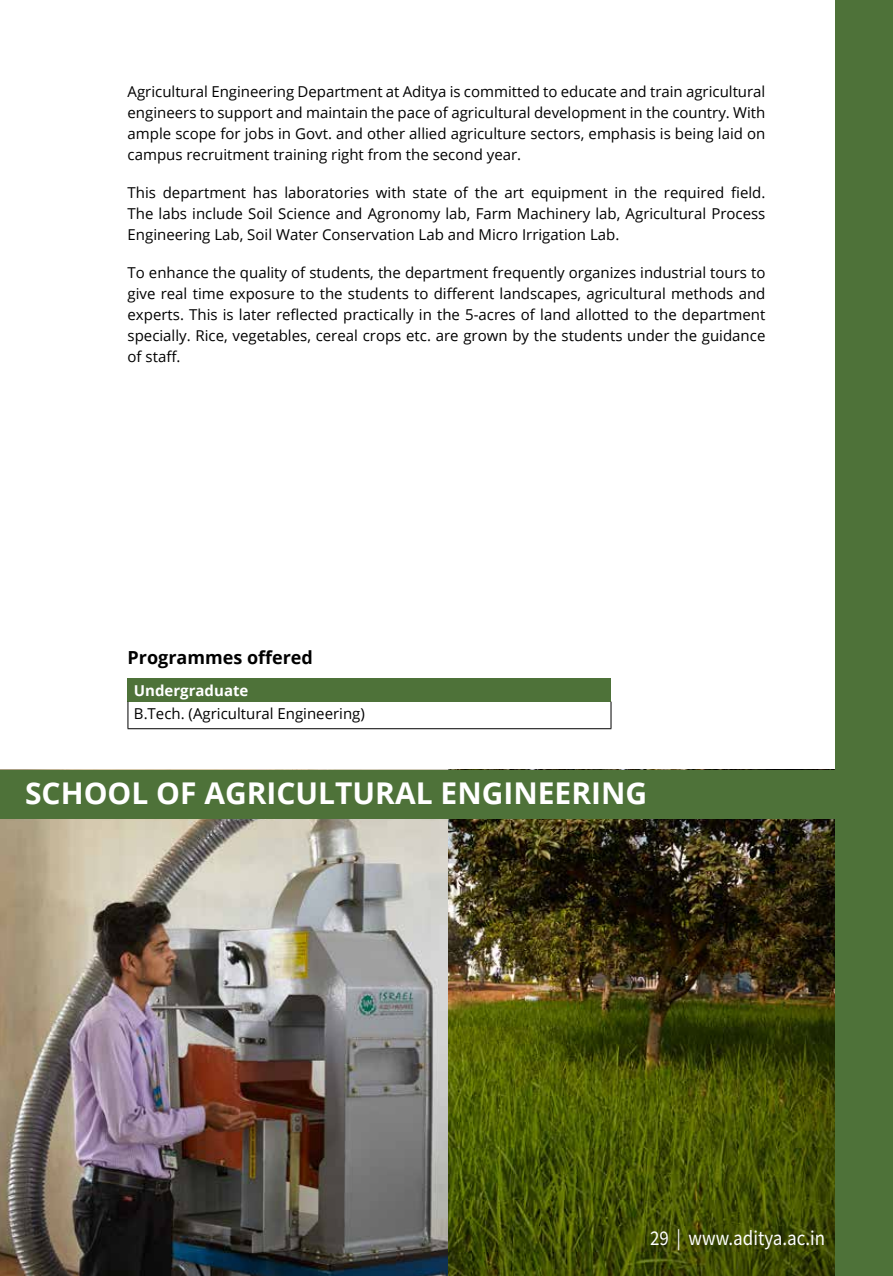
<style>
.page{position:relative;width:893px;height:1276px;background:#fff}
.page>*{position:absolute;margin:0;border:0;box-sizing:border-box;transform-origin:0 0}
.t1{font:700 30px "Open Sans";color:#fff}
.t2{font:21px "Source Sans Pro";color:#fff;scale:.9 1}
.t3{font:700 18px "Open Sans";color:#000}
.t4{font:15px/21px "Open Sans";color:#000;text-align:justify}
.t5{font:700 15px "Open Sans";color:#fff}
</style>
<div class="page">
<img style="left:0;top:818px;width:835px;height:458px">
<img style="left:0;top:0;width:1px;height:944px">
<div style="left:0;top:769px;width:893px;height:49px;background:#4e7239"></div>
<div style="left:835px;top:0;width:58px;height:1276px;background:#4e7239"></div>
<div style="left:128px;top:678px;width:483px;height:23px;background:#4e7239"></div>
<svg style="left:128px;top:701px;width:1px;height:27px"></svg>
<svg style="left:611px;top:701px;width:1px;height:27px"></svg>
<hr style="left:128px;top:728px;width:483px;height:1px;background:#000">
<p class="t4" style="left:128px;top:80px;width:639px">Agricultural Engineering Department at Aditya is committed to educate and train agricultural engineers to support and maintain the pace of agricultural development in the country. With ample scope for jobs in Govt. and other allied agriculture sectors, emphasis is being laid on campus recruitment training right from the second year.</p>
<p class="t4" style="left:128px;top:181px;width:639px">This department has laboratories with state of the art equipment in the required field.<br>The labs include Soil Science and Agronomy lab, Farm Machinery lab, Agricultural Process Engineering Lab, Soil Water Conservation Lab and Micro Irrigation Lab.</p>
<p class="t4" style="left:128px;top:261px;width:639px">To enhance the quality of students, the department frequently organizes industrial tours to give real time exposure to the students to different landscapes, agricultural methods and experts. This is later reflected practically in the 5-acres of land allotted to the department specially. Rice, vegetables, cereal crops etc. are grown by the students under the guidance of staff.</p>
<p class="t3" style="left:128px;top:644px;width:187px">Programmes offered</p>
<p class="t5" style="left:134px;top:679px;width:116px">Undergraduate</p>
<p class="t4" style="left:134px;top:703px;width:232px">B.Tech. (Agricultural Engineering)</p>
<h1 class="t1" style="left:25px;top:772px;width:624px">SCHOOL OF AGRICULTURAL ENGINEERING</h1>
<h2 class="t2" style="left:650px;top:1224px;width:196px">29 | www.aditya.ac.in</h2>
</div>
